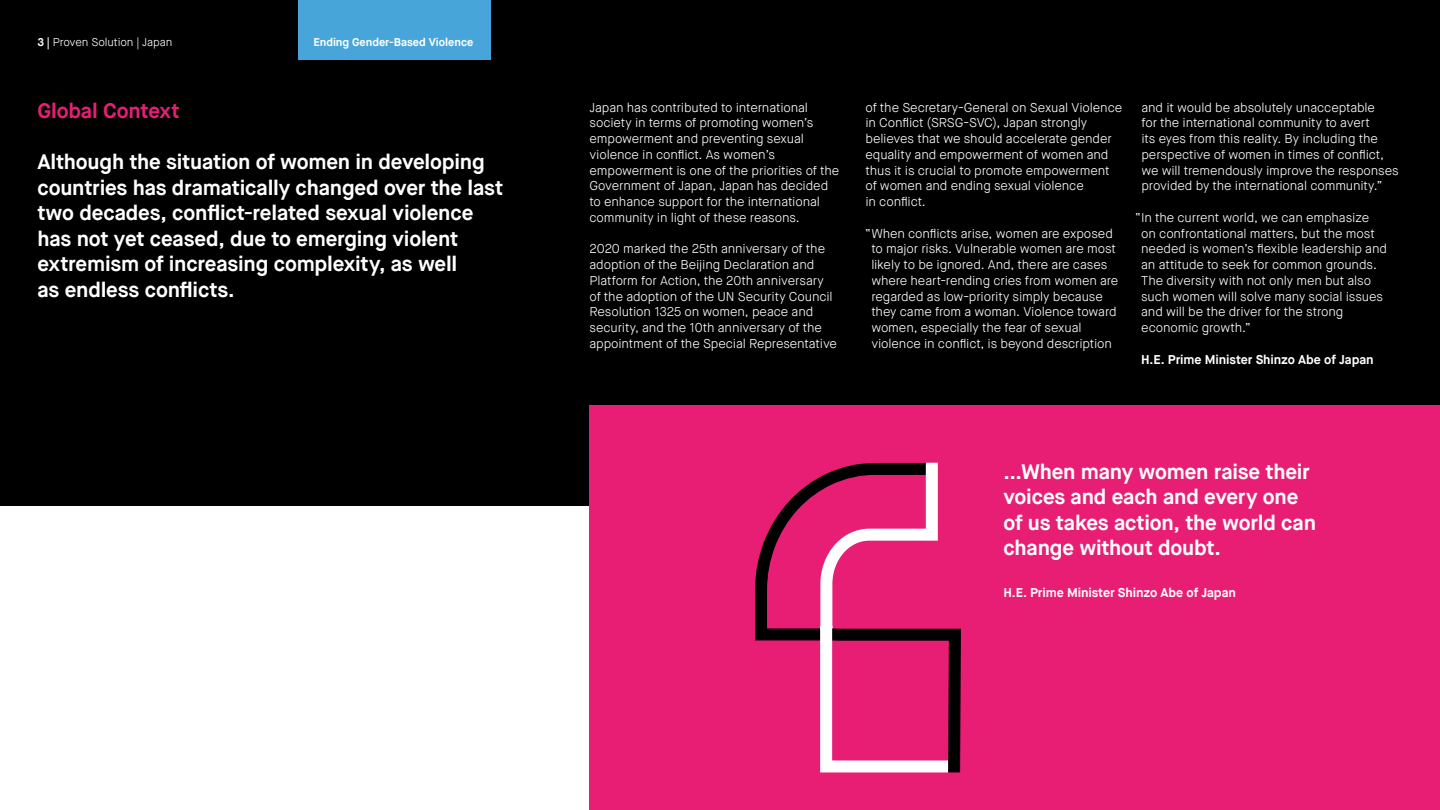
<style>
.page{position:relative;width:1440px;height:810px;background:#fff}
.page>*{position:absolute;margin:0;border:0;box-sizing:border-box;transform-origin:0 0}
.HFS_Headers__large_i{font:700 21px/25.5px "Maison Neue";letter-spacing:-.01em;color:#fff}
.HFS_Headers__large_i-2{font:700 21px "Maison Neue";letter-spacing:-.01em;color:#e81e75}
.Body_copy{font:300 12.75px/15.8px "Maison Neue";letter-spacing:-.01em;color:#fff}
.Body_copy-2{font:700 12.75px "Maison Neue";letter-spacing:-.01em;color:#fff}
.HFS_Headers__large_i-3{font:700 12.75px "Maison Neue";letter-spacing:-.01em;color:#fff}
.t1{font:700 11.25px "Maison Neue";letter-spacing:-.005em;color:#fff}
.t2{font:300 11.25px "Maison Neue";letter-spacing:-.01em;color:#fff}
.s1{font-weight:700}
</style>
<div class="page">
<div style="left:0;top:0;width:1440px;height:506px;background:#000"></div>
<div style="left:590px;top:405px;width:850px;height:405px;background:#e81e75"></div>
<svg style="left:755px;top:480px;width:206px;height:293px"></svg>
<svg style="left:814px;top:462px;width:146px;height:311px"></svg>
<div style="left:298px;top:0;width:193px;height:59px;background:#47a5da"></div>
<p class="t2" style="left:38px;top:35px;width:136px"><span class="s1">3 |</span> Proven Solution | Japan</p>
<p class="t1" style="left:314px;top:35px;width:161px">Ending Gender-Based Violence</p>
<p class="HFS_Headers__large_i-2" style="left:38px;top:97px;width:143px">Global Context</p>
<p class="HFS_Headers__large_i" style="left:38px;top:149px;width:467px">Although the situation of women in developing countries has dramatically changed over the last two decades, conflict-related sexual violence has not yet ceased, due to emerging violent extremism of increasing complexity, as well<br>as endless conflicts.</p>
<p class="Body_copy" style="left:590px;top:99px;width:251px">Japan has contributed to international society in terms of promoting women’s empowerment and preventing sexual violence in conflict. As women’s empowerment is one of the priorities of the Government of Japan, Japan has decided to enhance support for the international community in light of these reasons.</p>
<p class="Body_copy" style="left:590px;top:241px;width:249px">2020 marked the 25th anniversary of the adoption of the Beijing Declaration and Platform for Action, the 20th anniversary of the adoption of the UN Security Council Resolution 1325 on women, peace and security, and the 10th anniversary of the appointment of the Special Representative</p>
<p class="Body_copy" style="left:866px;top:100px;width:258px">of the Secretary-General on Sexual Violence in Conflict (SRSG-SVC), Japan strongly believes that we should accelerate gender equality and empowerment of women and thus it is crucial to promote empowerment of women and ending sexual violence<br>in conflict.</p>
<p class="Body_copy" style="left:871px;top:226px;width:249px;text-indent:-6px">“When conflicts arise, women are exposed to major risks. Vulnerable women are most likely to be ignored. And, there are cases where heart-rending cries from women are regarded as low-priority simply because they came from a woman. Violence toward women, especially the fear of sexual violence in conflict, is beyond description</p>
<p class="Body_copy" style="left:1141px;top:100px;width:259px">and it would be absolutely unacceptable<br>for the international community to avert<br>its eyes from this reality. By including the perspective of women in times of conflict, we will tremendously improve the responses provided by the international community.”</p>
<p class="Body_copy" style="left:1141px;top:210px;width:247px;text-indent:-6px">“In the current world, we can emphasize on confrontational matters, but the most needed is women’s flexible leadership and an attitude to seek for common grounds.<br>The diversity with not only men but also such women will solve many social issues and will be the driver for the strong economic growth.”</p>
<p class="Body_copy-2" style="left:1141px;top:351px;width:234px">H.E. Prime Minister Shinzo Abe of Japan</p>
<p class="HFS_Headers__large_i" style="left:1004px;top:459px;width:314px">...When many women raise their voices and each and every one of us takes action, the world can change without doubt.</p>
<p class="HFS_Headers__large_i-3" style="left:1004px;top:584px;width:234px">H.E. Prime Minister Shinzo Abe of Japan</p>
</div>
